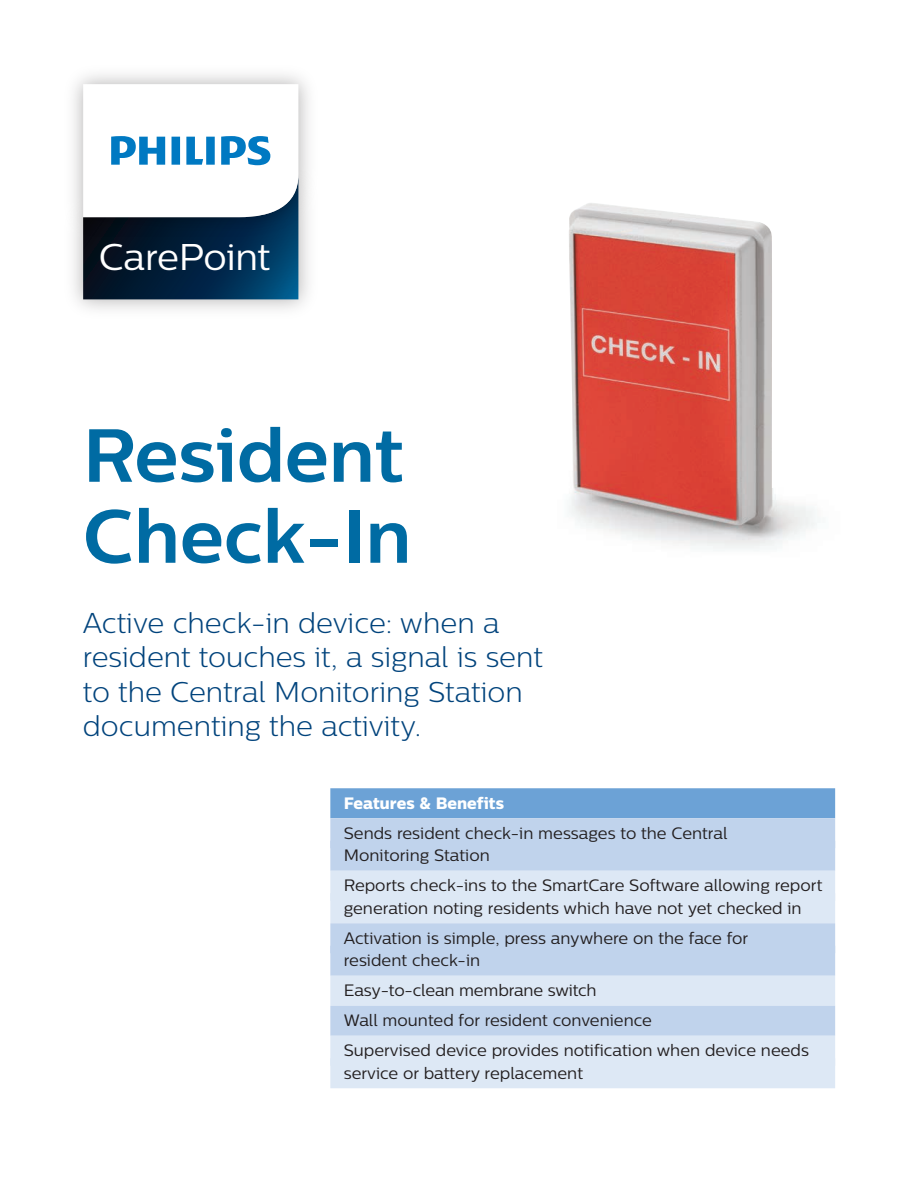
<style>
.page{position:relative;width:918px;height:1188px;background:#fff}
.page>*{position:absolute;margin:0;border:0;box-sizing:border-box;transform-origin:0 0}
.t1{font:700 75px/81px "Centrale Sans";color:#006ba3}
.t2{font:37.2px "Centrale Sans";letter-spacing:-.01em;color:#fff}
.t3{font:300 28.5px/34.5px "Centrale Sans";color:#01437c}
.t4{font:16.5px/22.5px "Centrale Sans";color:#231f20}
.t5{font:16.5px "Centrale Sans X Bold";color:#fff}
</style>
<div class="page">
<div style="left:330px;top:788px;width:505px;height:30px;background:#6ca2d6"></div>
<div style="left:330px;top:818px;width:505px;height:30px;background:#c0d3ec"></div>
<div style="left:330px;top:841px;width:505px;height:30px;background:#c0d3ec"></div>
<div style="left:330px;top:871px;width:505px;height:30px;background:#dde8f5"></div>
<div style="left:330px;top:893px;width:505px;height:30px;background:#dde8f5"></div>
<div style="left:330px;top:923px;width:505px;height:30px;background:#c0d3ec"></div>
<div style="left:330px;top:946px;width:505px;height:30px;background:#c0d3ec"></div>
<div style="left:330px;top:976px;width:505px;height:30px;background:#dde8f5"></div>
<div style="left:330px;top:1006px;width:505px;height:30px;background:#c0d3ec"></div>
<div style="left:330px;top:1036px;width:505px;height:30px;background:#dde8f5"></div>
<div style="left:330px;top:1058px;width:505px;height:30px;background:#dde8f5"></div>
<img style="left:73px;top:243px;width:236px;height:67px">
<img style="left:73px;top:74px;width:236px;height:169px">
<svg style="left:83px;top:84px;width:215px;height:215px"></svg>
<img style="left:569px;top:203px;width:248px;height:346px">
<h2 class="t2" style="left:99px;top:235px;width:173px">CarePoint</h2>
<h1 class="t1" style="left:83px;top:413px;width:330px">Resident<br>Check-In</h1>
<h3 class="t3" style="left:83px;top:605px;width:462px">Active check-in device: when a resident touches it, a signal is sent to the Central Monitoring Station documenting the activity.</h3>
<p class="t5" style="left:344px;top:793px;width:162px">Features &amp; Benefits</p>
<p class="t4" style="left:344px;top:822px;width:385px">Sends resident check-in messages to the Central<br>Monitoring Station</p>
<p class="t4" style="left:344px;top:874px;width:480px">Reports check-ins to the SmartCare Software allowing report generation noting residents which have not yet checked in</p>
<p class="t4" style="left:344px;top:927px;width:406px">Activation is simple, press anywhere on the face for resident check-in</p>
<p class="t4" style="left:344px;top:975px;width:467px;line-height:30px">Easy-to-clean membrane switch<br>Wall mounted for resident convenience<br>Supervised device provides notification when device needs</p>
<p class="t4" style="left:344px;top:1062px;width:241px">service or battery replacement</p>
</div>
